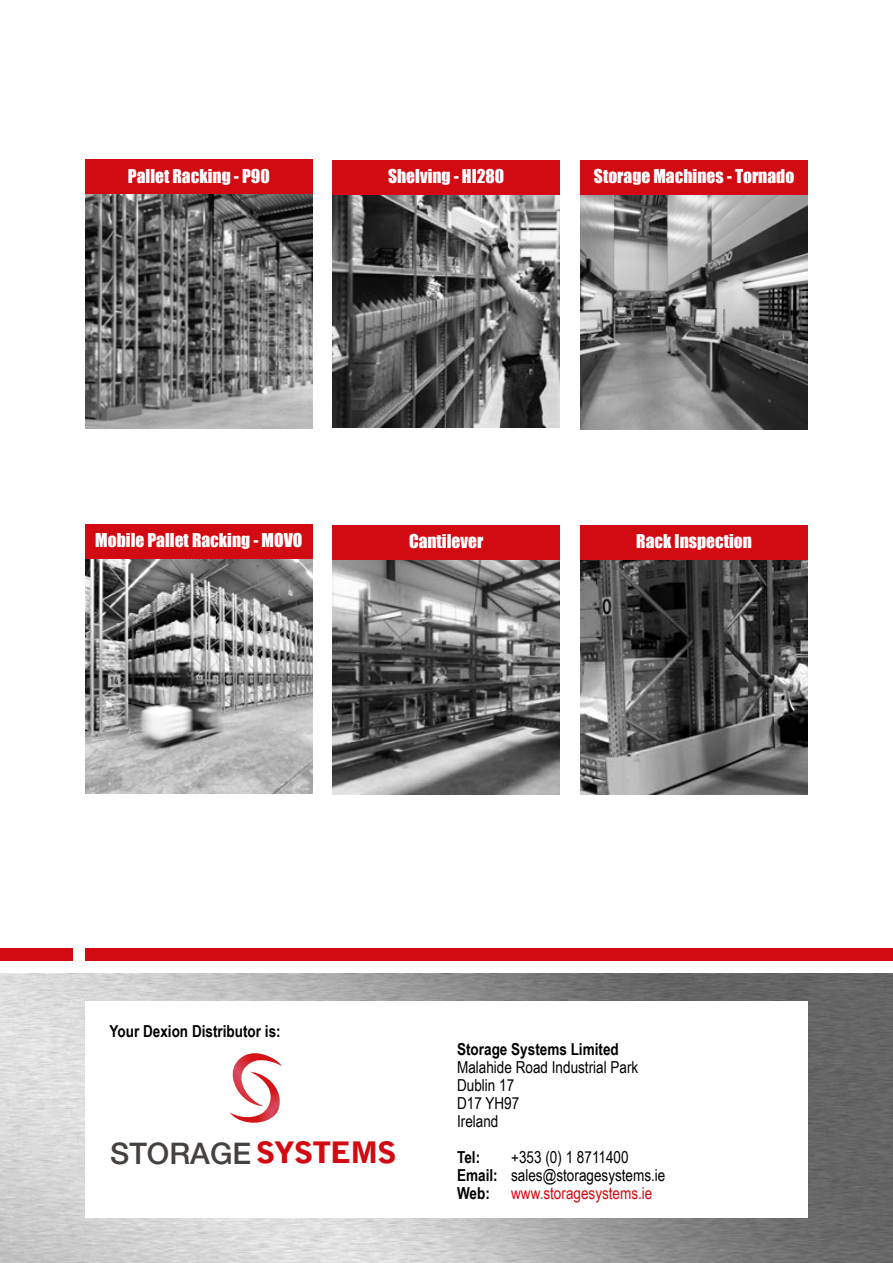
<style>
.page{position:relative;width:893px;height:1263px;background:#fff}
.page>*{position:absolute;margin:0;border:0;box-sizing:border-box;transform-origin:0 0}
.t1{font:500 29.85px "Helvetica Neue LT";color:#44413e}
.t2{font:17.55px "Impact";color:#fff}
.t3{font:16.5px/18px "Arial Narrow";color:#000}
.t4{font:700 16.5px "Arial Narrow";color:#000}
.t5{font:16.5px "Arial Narrow";color:#d20a11}
.s1{font-family:"Bell Gothic Std";font-weight:900;font-size:29.4px;color:#d20a11}
.s2{font-weight:700}
</style>
<div class="page">
<img style="left:0;top:973px;width:893px;height:290px">
<div style="left:85px;top:948px;width:808px;height:13px;background:#d20a11"></div>
<div style="left:0;top:948px;width:72px;height:13px;background:#d20a11"></div>
<img style="left:85px;top:194px;width:228px;height:235px">
<div style="left:85px;top:160px;width:228px;height:34px;background:#d20a11"></div>
<img style="left:332px;top:195px;width:228px;height:233px">
<div style="left:332px;top:161px;width:228px;height:34px;background:#d20a11"></div>
<img style="left:580px;top:195px;width:228px;height:234px">
<div style="left:580px;top:161px;width:228px;height:34px;background:#d20a11"></div>
<img style="left:85px;top:559px;width:228px;height:234px">
<div style="left:85px;top:525px;width:228px;height:34px;background:#d20a11"></div>
<img style="left:332px;top:560px;width:228px;height:234px">
<div style="left:332px;top:525px;width:228px;height:34px;background:#d20a11"></div>
<img style="left:580px;top:560px;width:228px;height:234px">
<div style="left:580px;top:525px;width:228px;height:34px;background:#d20a11"></div>
<div style="left:85px;top:1001px;width:723px;height:216px;background:#fff"></div>
<svg style="left:229px;top:1053px;width:53px;height:70px"></svg>
<p class="t2" style="left:128px;top:162px;width:143px">Pallet Racking - P90</p>
<p class="t2" style="left:388px;top:163px;width:118px">Shelving - HI280</p>
<p class="t2" style="left:594px;top:163px;width:202px">Storage Machines - Tornado</p>
<p class="t2" style="left:95px;top:527px;width:209px">Mobile Pallet Racking - MOVO</p>
<p class="t2" style="left:409px;top:527px;width:76px">Cantilever</p>
<p class="t2" style="left:636px;top:527px;width:117px">Rack Inspection</p>
<p class="t4" style="left:110px;top:1018px;width:173px">Your Dexion Distributor is:</p>
<h1 class="t1" style="left:110px;top:1136px;width:288px">STORAGE <span class="s1">SYSTEMS</span></h1>
<p class="t4" style="left:457px;top:1036px;width:163px">Storage Systems Limited</p>
<p class="t3" style="left:457px;top:1057px;width:183px">Malahide Road Industrial Park<br>Dublin 17<br>D17 YH97<br>Ireland</p>
<p class="t4" style="left:457px;top:1144px;width:25px">Tel:</p>
<p class="t3" style="left:457px;top:1147px;width:210px;text-indent:54px">+353 (0) 1 8711400<br><span class="s2">Email:</span> sales@storagesystems.ie<br><span class="s2">Web:</span></p>
<p class="t5" style="left:511px;top:1181px;width:143px">www.storagesystems.ie</p>
</div>
